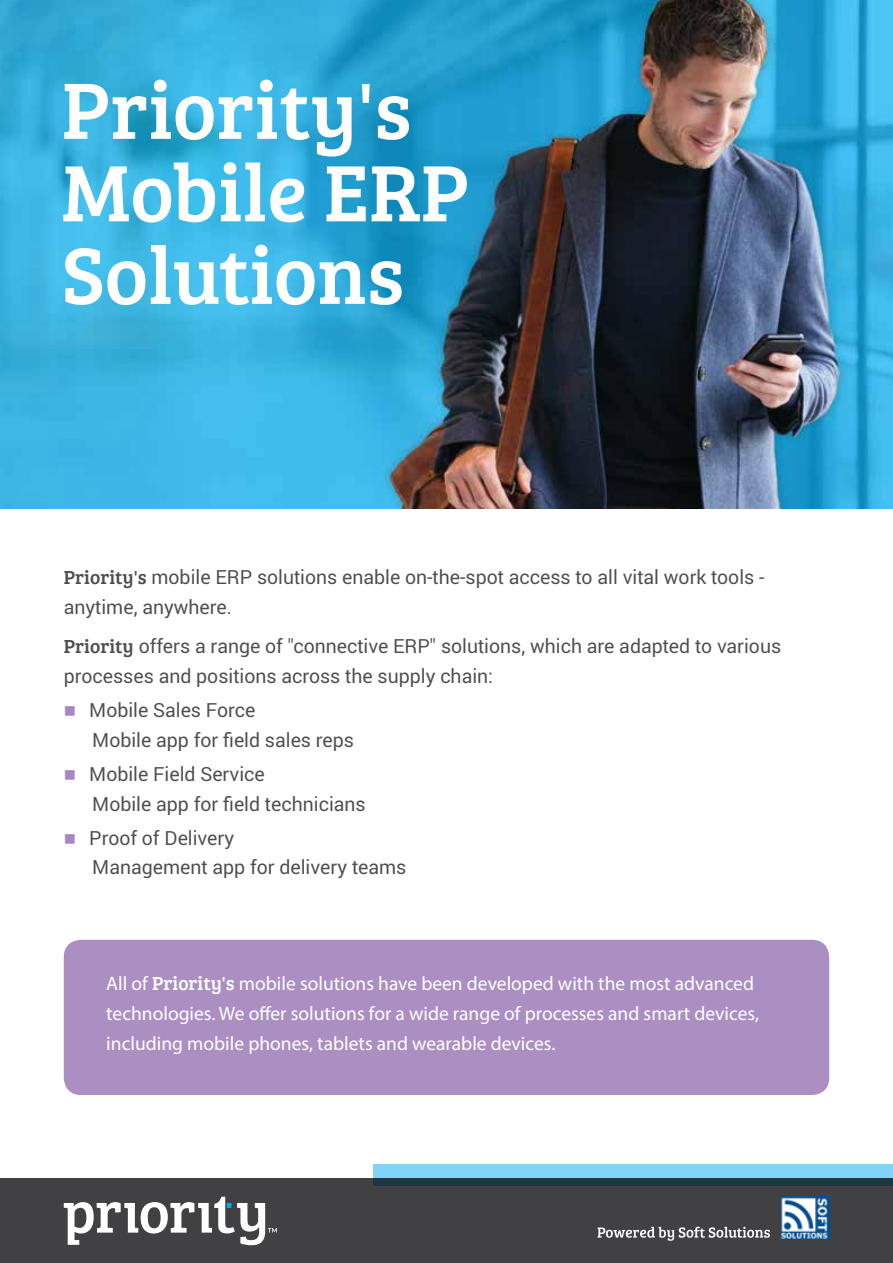
<style>
.page{position:relative;width:893px;height:1263px;background:#fff}
.page>*{position:absolute;margin:0;border:0;box-sizing:border-box;transform-origin:0 0}
.t1{font:82.5px/82.5px "Bree Serif";color:#fff}
.t2{font:19.5px/29.5px "Roboto";color:#4d4d4f}
.t3{font:19.5px/30px "Myriad Pro";color:#fff}
.s1{font-family:"Bree Serif"}
</style>
<div class="page">
<div style="left:64px;top:940px;width:765px;height:155px;background:#ab8fc2;border-radius:17px"></div>
<img style="left:0;top:0;width:893px;height:508px">
<div style="left:0;top:1179px;width:893px;height:84px;background:#414042"></div>
<svg style="left:373px;top:1165px;width:520px;height:21px;background:#5c97b0"></svg>
<svg style="left:64px;top:1197px;width:213px;height:48px"></svg>
<svg style="left:597px;top:1227px;width:173px;height:14px"></svg>
<img style="left:781px;top:1196px;width:48px;height:43px">
<h1 class="t1" style="left:62px;top:65px;width:409px">Priority s'<br>Mobile ERP<br>Solutions</h1>
<p class="t2" style="left:64px;top:562px;width:702px;line-height:30px"><span class="s1">Priority s'</span> mobile ERP solutions enable on-the-spot access to all vital work tools - anytime, anywhere.</p>
<p class="t2" style="left:64px;top:630px;width:719px;line-height:30px"><span class="s1">Priority</span> offers a range of "connective ERP" solutions, which are adapted to various processes and positions across the supply chain:</p>
<p class="t2" style="left:89px;top:695px;width:266px">Mobile Sales Force<br>Mobile app for field sales reps</p>
<p class="t2" style="left:89px;top:759px;width:278px">Mobile Field Service<br>Mobile app for field technicians</p>
<p class="t2" style="left:89px;top:822px;width:319px">Proof of Delivery<br>Management app for delivery teams</p>
<p class="t3" style="left:106px;top:968px;width:654px">All of <span class="s1">Priority s'</span> mobile solutions have been developed with the most advanced technologies. We offer solutions for a wide range of processes and smart devices, including mobile phones, tablets and wearable devices.</p>
</div>
